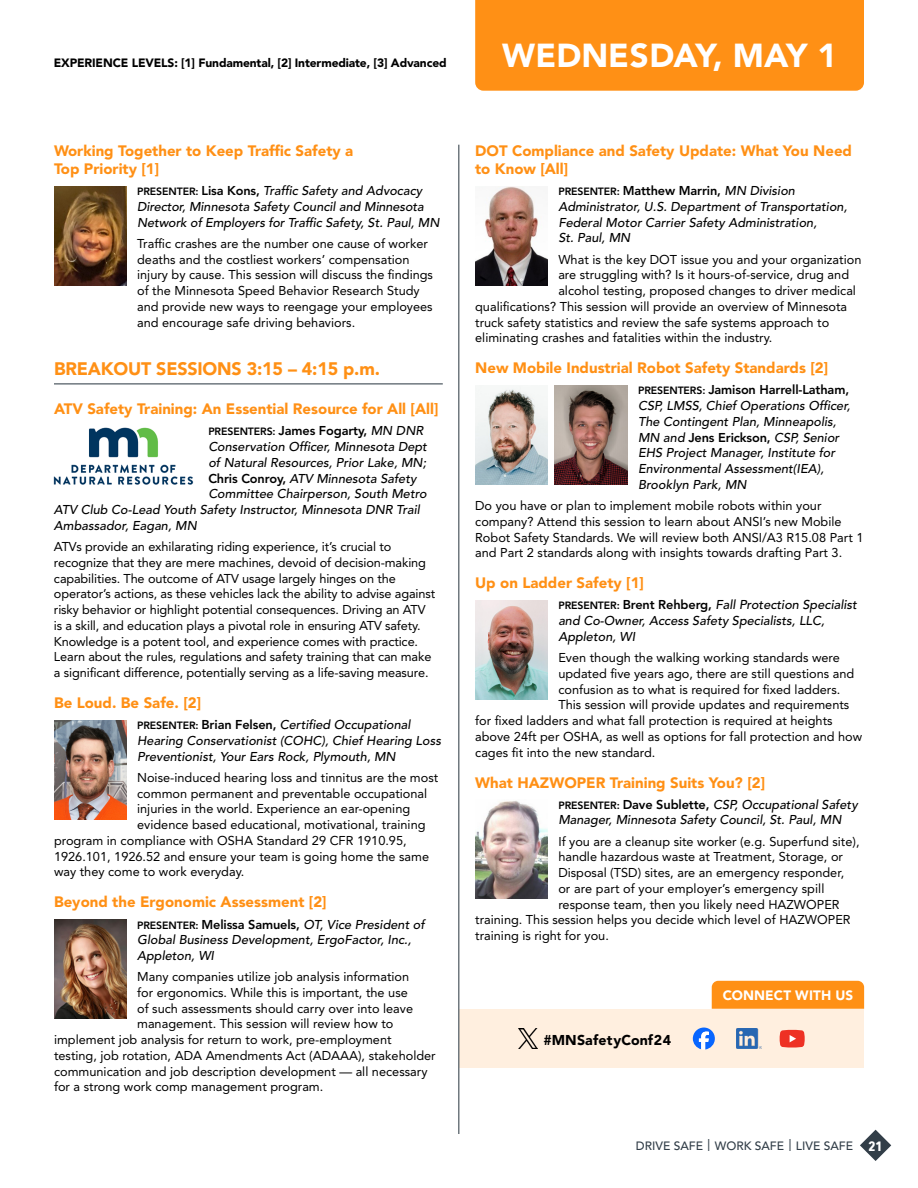
<style>
.page{position:relative;width:918px;height:1188px;background:#fff}
.page>*{position:absolute;margin:0;border:0;box-sizing:border-box;transform-origin:0 0}
.t1{font:900 33px "Avenir LT Std";color:#fff}
.t2{font:900 18px "Avenir LT Std";letter-spacing:-.01em;color:#ff9015}
.t3{font:900 15px/18px "Avenir LT Std";color:#ff9015}
.t4{font:900 14.1px "Avenir LT Std";letter-spacing:.01em;color:#000}
.t5{font:900 13.5px "Avenir LT Std";color:#fff}
.t6{font:12.75px/15.8px "Avenir LT Std";color:#000}
.t7{font:italic 500 12.75px/15.8px "Avenir LT Std";color:#000}
.t8{font:800 12.75px "Avenir LT Std";letter-spacing:-.01em;color:#000}
.t9{font:900 12px "Avenir LT Std";letter-spacing:-.01em;color:#000}
.t10{font:500 12px "Avenir LT Std";color:#323e48}
.s1{font-weight:800;font-style:normal;font-size:10.5px}
.s2{font-weight:800;font-style:normal}
.s3{font-size:10.5px}
.s4{font-weight:500;font-style:italic}
.s5{font-family:"Avenir Next Condensed";font-weight:700;font-size:13.5px;color:#fff}
</style>
<div class="page">
<div style="left:475px;top:0;width:389px;height:91px;background:#ff9015"></div>
<hr style="left:54px;top:383px;width:389px;height:1px;background:#323e48">
<img style="left:475px;top:186px;width:73px;height:99px">
<img style="left:475px;top:600px;width:73px;height:99px">
<img style="left:54px;top:721px;width:72px;height:99px">
<img style="left:475px;top:801px;width:73px;height:98px">
<img style="left:54px;top:920px;width:72px;height:99px">
<img style="left:54px;top:186px;width:72px;height:99px">
<img style="left:555px;top:385px;width:72px;height:99px">
<div style="left:459px;top:1009px;width:405px;height:59px;background:#ffefdf"></div>
<div style="left:712px;top:981px;width:152px;height:28px;background:#ff9015"></div>
<hr style="left:458px;top:145px;width:1px;height:989px;background:#323e48">
<img style="left:475px;top:387px;width:73px;height:97px">
<img style="left:53px;top:427px;width:141px;height:58px">
<svg style="left:860px;top:1130px;width:31px;height:31px"></svg>
<svg style="left:693px;top:1028px;width:22px;height:22px"></svg>
<svg style="left:780px;top:1030px;width:25px;height:18px"></svg>
<img style="left:519px;top:1029px;width:19px;height:19px">
<img style="left:737px;top:1028px;width:24px;height:21px">
<p class="t9" style="left:54px;top:56px;width:395px">EXPERIENCE LEVELS: [1] Fundamental, [2] Intermediate, [3] Advanced</p>
<h1 class="t1" style="left:502px;top:36px;width:336px">WEDNESDAY, MAY 1</h1>
<p class="t3" style="left:54px;top:142px;width:301px">Working Together to Keep Traffic Safety a<br>Top Priority [1]</p>
<p class="t7" style="left:137px;top:183px;width:304px"><span class="s1">PRESENTER:</span> <span class="s2">Lisa Kons,</span> Traffic Safety and Advocacy<br>Director, Minnesota Safety Council and Minnesota<br>Network of Employers for Traffic Safety, St. Paul, MN</p>
<p class="t6" style="left:137px;top:236px;width:297px">Traffic crashes are the number one cause of worker deaths and the costliest workers’ compensation injury by cause. This session will discuss the findings of the Minnesota Speed Behavior Research Study and provide new ways to reengage your employees and encourage safe driving behaviors.</p>
<h2 class="t2" style="left:54px;top:358px;width:327px">BREAKOUT SESSIONS 3:15 – 4:15 p.m.</h2>
<p class="t3" style="left:54px;top:400px;width:386px">ATV Safety Training: An Essential Resource for All [All]</p>
<p class="t8" style="left:208px;top:424px;width:216px"><span class="s3">PRESENTERS:</span> James Fogarty, <span class="s4">MN DNR</span></p>
<p class="t7" style="left:208px;top:439px;width:220px">Conservation Officer, Minnesota Dept</p>
<p class="t7" style="left:208px;top:455px;width:219px">of Natural Resources, Prior Lake, MN;</p>
<p class="t7" style="left:208px;top:471px;width:210px"><span class="s2">Chris Conroy,</span> ATV Minnesota Safety</p>
<p class="t7" style="left:208px;top:486px;width:220px">Committee Chairperson, South Metro</p>
<p class="t7" style="left:54px;top:502px;width:367px">ATV Club Co-Lead Youth Safety Instructor, Minnesota DNR Trail</p>
<p class="t7" style="left:54px;top:518px;width:144px">Ambassador, Eagan, MN</p>
<p class="t6" style="left:54px;top:539px;width:383px">ATVs provide an exhilarating riding experience, it’s crucial to recognize that they are mere machines, devoid of decision-making capabilities. The outcome of ATV usage largely hinges on the operator’s actions, as these vehicles lack the ability to advise against risky behavior or highlight potential consequences. Driving an ATV is a skill, and education plays a pivotal role in ensuring ATV safety.<br>Knowledge is a potent tool, and experience comes with practice.<br>Learn about the rules, regulations and safety training that can make a significant difference, potentially serving as a life-saving measure.</p>
<p class="t3" style="left:54px;top:694px;width:149px">Be Loud. Be Safe. [2]</p>
<p class="t7" style="left:137px;top:717px;width:305px"><span class="s1">PRESENTER:</span> <span class="s2">Brian Felsen,</span> Certified Occupational<br>Hearing Conservationist (COHC), Chief Hearing Loss<br>Preventionist, Your Ears Rock, Plymouth, MN</p>
<p class="t6" style="left:137px;top:770px;width:303px">Noise-induced hearing loss and tinnitus are the most</p>
<p class="t6" style="left:137px;top:785px;width:292px">common permanent and preventable occupational</p>
<p class="t6" style="left:137px;top:801px;width:275px">injuries in the world. Experience an ear-opening</p>
<p class="t6" style="left:137px;top:817px;width:290px">evidence based educational, motivational, training</p>
<p class="t6" style="left:54px;top:833px;width:354px">program in compliance with OSHA Standard 29 CFR 1910.95,</p>
<p class="t6" style="left:54px;top:848px;width:377px">1926.101, 1926.52 and ensure your team is going home the same</p>
<p class="t6" style="left:54px;top:864px;width:192px">way they come to work everyday.</p>
<p class="t3" style="left:54px;top:893px;width:274px">Beyond the Ergonomic Assessment [2]</p>
<p class="t7" style="left:137px;top:917px;width:289px"><span class="s1">PRESENTER:</span> <span class="s2">Melissa Samuels,</span> OT, Vice President of<br>Global Business Development, ErgoFactor, Inc.,<br>Appleton, WI</p>
<p class="t6" style="left:137px;top:969px;width:274px">Many companies utilize job analysis information</p>
<p class="t6" style="left:137px;top:985px;width:272px">for ergonomics. While this is important, the use</p>
<p class="t6" style="left:137px;top:1000px;width:277px">of such assessments should carry over into leave</p>
<p class="t6" style="left:137px;top:1016px;width:258px">management. This session will review how to</p>
<p class="t6" style="left:54px;top:1032px;width:339px">implement job analysis for return to work, pre-employment</p>
<p class="t6" style="left:54px;top:1048px;width:383px">testing, job rotation, ADA Amendments Act (ADAAA), stakeholder</p>
<p class="t6" style="left:54px;top:1063px;width:375px">communication and job description development — all necessary</p>
<p class="t6" style="left:54px;top:1079px;width:271px">for a strong work comp management program.</p>
<p class="t3" style="left:475px;top:142px;width:378px">DOT Compliance and Safety Update: What You Need to Know [All]</p>
<p class="t7" style="left:558px;top:183px;width:290px"><span class="s1">PRESENTER:</span> <span class="s2">Matthew Marrin,</span> MN Division Administrator, U.S. Department of Transportation, Federal Motor Carrier Safety Administration,<br>St. Paul, MN</p>
<p class="t6" style="left:558px;top:251px;width:305px">What is the key DOT issue you and your organization</p>
<p class="t6" style="left:558px;top:267px;width:292px">are struggling with? Is it hours-of-service, drug and</p>
<p class="t6" style="left:558px;top:283px;width:299px">alcohol testing, proposed changes to driver medical</p>
<p class="t6" style="left:475px;top:299px;width:374px">qualifications? This session will provide an overview of Minnesota</p>
<p class="t6" style="left:475px;top:314px;width:356px">truck safety statistics and review the safe systems approach to</p>
<p class="t6" style="left:475px;top:330px;width:299px">eliminating crashes and fatalities within the industry.</p>
<p class="t3" style="left:475px;top:359px;width:354px">New Mobile Industrial Robot Safety Standards [2]</p>
<p class="t7" style="left:638px;top:382px;width:214px"><span class="s1">PRESENTERS:</span> <span class="s2">Jamison Harrell-Latham, </span>CSP, LMSS, Chief Operations Officer, The Contingent Plan, Minneapolis, MN and <span class="s2">Jens Erickson,</span> CSP, Senior EHS Project Manager, Institute for Environmental Assessment(IEA), Brooklyn Park, MN</p>
<p class="t6" style="left:475px;top:498px;width:390px">Do you have or plan to implement mobile robots within your company? Attend this session to learn about ANSI’s new Mobile Robot Safety Standards. We will review both ANSI/A3 R15.08 Part 1 and Part 2 standards along with insights towards drafting Part 3.</p>
<p class="t3" style="left:475px;top:574px;width:170px">Up on Ladder Safety [1]</p>
<p class="t7" style="left:558px;top:597px;width:300px"><span class="s1">PRESENTER:</span> <span class="s2">Brent Rehberg,</span> Fall Protection Specialist and Co-Owner, Access Safety Specialists, LLC,<br>Appleton, WI</p>
<p class="t6" style="left:558px;top:650px;width:283px">Even though the walking working standards were</p>
<p class="t6" style="left:558px;top:666px;width:298px">updated five years ago, there are still questions and</p>
<p class="t6" style="left:558px;top:681px;width:284px">confusion as to what is required for fixed ladders.</p>
<p class="t6" style="left:558px;top:697px;width:292px">This session will provide updates and requirements</p>
<p class="t6" style="left:475px;top:713px;width:359px">for fixed ladders and what fall protection is required at heights</p>
<p class="t6" style="left:475px;top:729px;width:389px">above 24ft per OSHA, as well as options for fall protection and how</p>
<p class="t6" style="left:475px;top:744px;width:182px">cages fit into the new standard.</p>
<p class="t3" style="left:475px;top:773px;width:291px">What HAZWOPER Training Suits You? [2]</p>
<p class="t7" style="left:558px;top:797px;width:301px"><span class="s1">PRESENTER:</span> <span class="s2">Dave Sublette,</span> CSP, Occupational Safety<br>Manager, Minnesota Safety Council, St. Paul, MN</p>
<p class="t6" style="left:558px;top:833px;width:303px">If you are a cleanup site worker (e.g. Superfund site),</p>
<p class="t6" style="left:558px;top:849px;width:286px">handle hazardous waste at Treatment, Storage, or</p>
<p class="t6" style="left:558px;top:865px;width:287px">Disposal (TSD) sites, are an emergency responder,</p>
<p class="t6" style="left:558px;top:881px;width:268px">or are part of your employer’s emergency spill</p>
<p class="t6" style="left:558px;top:896px;width:283px">response team, then you likely need HAZWOPER</p>
<p class="t6" style="left:475px;top:912px;width:377px">training. This session helps you decide which level of HAZWOPER</p>
<p class="t6" style="left:475px;top:928px;width:135px">training is right for you.</p>
<p class="t4" style="left:543px;top:1031px;width:129px">#MNSafetyConf24</p>
<p class="t5" style="left:723px;top:987px;width:132px">CONNECT WITH US</p>
<p class="t10" style="left:636px;top:1138px;width:248px">DRIVE SAFE | WORK SAFE | LIVE SAFE <span class="s5">21</span></p>
</div>
